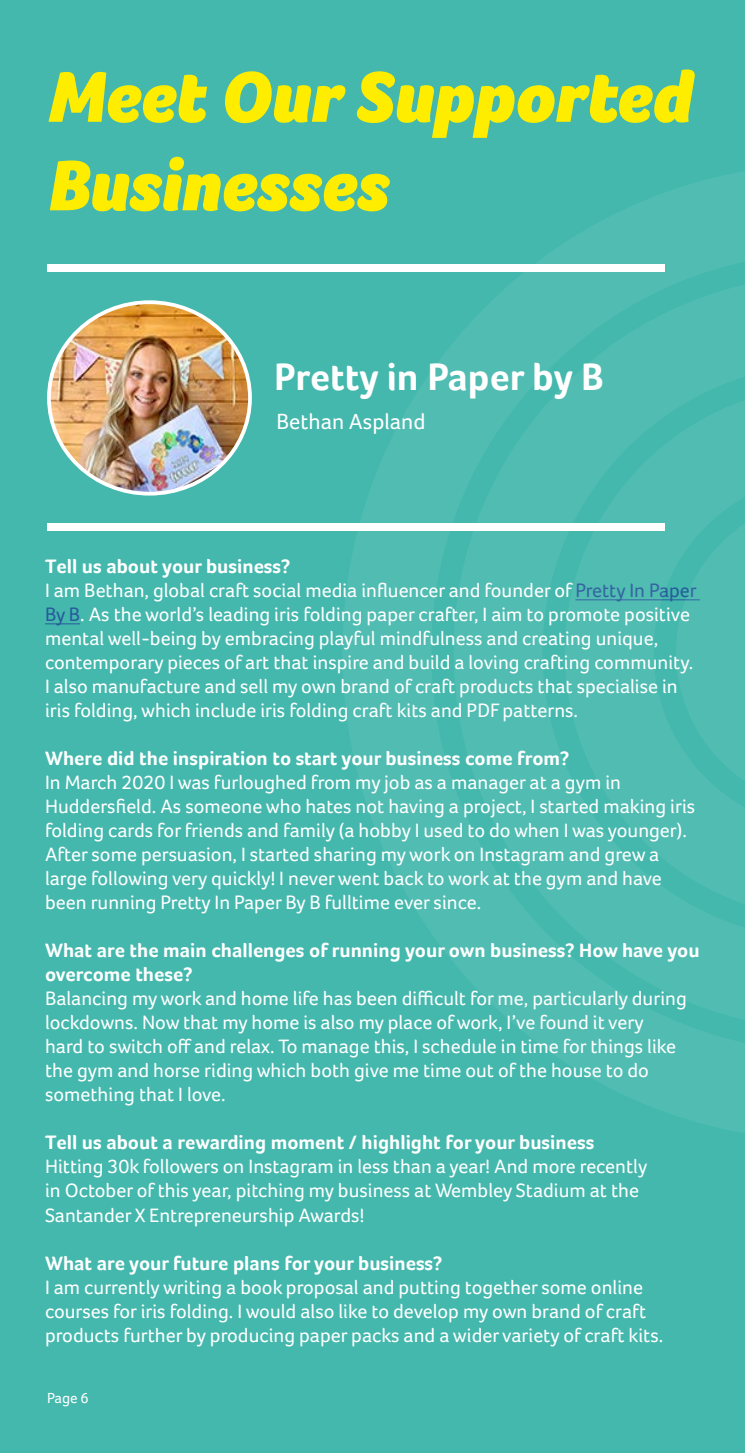
<style>
.page{position:relative;width:745px;height:1453px;background:#fff}
.page>*{position:absolute;margin:0;border:0;box-sizing:border-box;transform-origin:0 0}
.t1{font:italic 900 73.75px/88.5px "Foco";color:#ffed00}
.t2{font:700 38.75px "Foco";color:#fff}
.t3{font:22.5px "Foco";color:#fff}
.t4{font:20px/24px "Foco";color:#fff}
.t5{font:700 20px/24px "Foco";color:#fff}
.t6{font:15px "Foco";color:#fff}
.s1{font-weight:700}
.s2{color:#275b9b}
</style>
<div class="page">
<div style="left:0;top:0;width:744px;height:1453px;background:#44b8ad"></div>
<img style="left:49px;top:305px;width:201px;height:189px">
<div style="left:47px;top:300px;width:205px;height:195px;border:4px solid #fff;border-radius:50%"></div>
<div style="left:47px;top:523px;width:616px;height:7px;background:#fff"></div>
<div style="left:47px;top:264px;width:616px;height:7px;background:#fff"></div>
<hr style="left:45px;top:624px;width:35px;height:1px;background:#275b9b">
<svg style="left:342px;top:172px;width:402px;height:961px;fill:#50bcb2"></svg>
<svg style="left:675px;top:497px;width:69px;height:311px"></svg>
<h1 class="t1" style="left:47px;top:52px;width:645px">Meet Our Supported<br>Businesses</h1>
<h2 class="t2" style="left:274px;top:354px;width:331px">Pretty in Paper by B</h2>
<p class="t3" style="left:276px;top:408px;width:150px">Bethan Aspland</p>
<p class="t4" style="left:45px;top:554px;width:652px"><span class="s1">Tell us about your business?<br></span>I am Bethan, global craft social media influencer and founder of <span class="s2">Pretty In Paper By B</span>. As the world’s leading iris folding paper crafter, I aim to promote positive mental well-being by embracing playful mindfulness and creating unique, contemporary pieces of art that inspire and build a loving crafting community.<br>I also manufacture and sell my own brand of craft products that specialise in iris folding, which include iris folding craft kits and PDF patterns.</p>
<p class="t5" style="left:45px;top:746px;width:525px">Where did the inspiration to start your business come from?</p>
<p class="t4" style="left:45px;top:770px;width:651px">In March 2020 I was furloughed from my job as a manager at a gym in Huddersfield. As someone who hates not having a project, I started making iris folding cards for friends and family (a hobby I used to do when I was younger).<br>After some persuasion, I started sharing my work on Instagram and grew a large following very quickly! I never went back to work at the gym and have been running Pretty In Paper By B fulltime ever since.</p>
<p class="t5" style="left:45px;top:938px;width:655px">What are the main challenges of running your own business? How have you overcome these?</p>
<p class="t4" style="left:45px;top:986px;width:643px">Balancing my work and home life has been difficult for me, particularly during lockdowns. Now that my home is also my place of work, I’ve found it very hard to switch off and relax. To manage this, I schedule in time for things like the gym and horse riding which both give me time out of the house to do something that I love.</p>
<p class="t5" style="left:45px;top:1130px;width:550px">Tell us about a rewarding moment / highlight for your business</p>
<p class="t4" style="left:45px;top:1154px;width:603px">Hitting 30k followers on Instagram in less than a year! And more recently in October of this year, pitching my business at Wembley Stadium at the<br>Santander X Entrepreneurship Awards!</p>
<p class="t5" style="left:45px;top:1250px;width:398px">What are your future plans for your business?</p>
<p class="t4" style="left:45px;top:1274px;width:619px">I am currently writing a book proposal and putting together some online courses for iris folding. I would also like to develop my own brand of craft products further by producing paper packs and a wider variety of craft kits.</p>
<p class="t6" style="left:47px;top:1389px;width:43px">Page 6</p>
</div>
